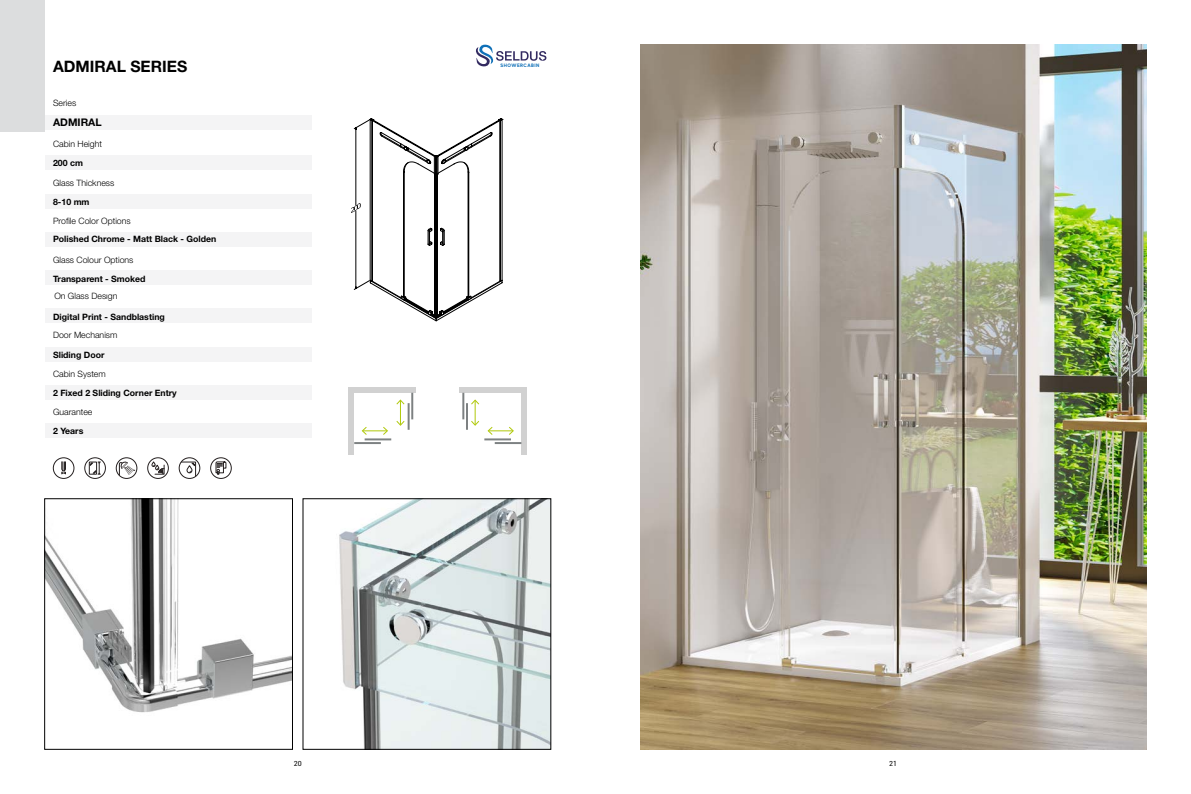
<style>
.page{position:relative;width:1191px;height:794px;background:#fff}
.page>*{position:absolute;margin:0;border:0;box-sizing:border-box;transform-origin:0 0}
.t1{font:700 15.75px "Helvetica Neue";color:#000}
.t2{font:700 10.5px "Helvetica Neue";color:#000}
.t3{font:700 8.75px "Helvetica Neue";color:#000}
.t4{font:300 8.75px "Helvetica Neue";color:#000}
.t5{font:7px "Roboto";color:#000}
.t6{font:700 4.9px "MADE Evolve Sans";letter-spacing:.1em;color:#0f70b8}
</style>
<div class="page">
<img style="left:46px;top:500px;width:245px;height:213px">
<div style="left:44px;top:498px;width:249px;height:251px;border:1px solid #000"></div>
<img style="left:339px;top:500px;width:210px;height:247px">
<div style="left:0;top:0;width:45px;height:132px;background:#dcddde"></div>
<img style="left:351px;top:207px;width:3px;height:6px">
<svg style="left:354px;top:118px;width:149px;height:203px"></svg>
<div style="left:348px;top:387px;width:68px;height:6px;background:#d1d1d1"></div>
<div style="left:348px;top:387px;width:6px;height:68px;background:#d1d1d1"></div>
<hr style="left:354px;top:442px;width:27px;height:2px;background:#7d8182">
<hr style="left:365px;top:438px;width:26px;height:2px;background:#7d8182">
<hr style="left:411px;top:393px;width:2px;height:26px;background:#7d8182">
<hr style="left:407px;top:403px;width:2px;height:27px;background:#7d8182">
<svg style="left:362px;top:427px;width:26px;height:8px"></svg>
<svg style="left:396px;top:399px;width:8px;height:27px"></svg>
<div style="left:459px;top:387px;width:68px;height:6px;background:#d1d1d1"></div>
<div style="left:521px;top:387px;width:6px;height:68px;background:#d1d1d1"></div>
<hr style="left:495px;top:442px;width:26px;height:2px;background:#7d8182">
<hr style="left:484px;top:438px;width:27px;height:2px;background:#7d8182">
<hr style="left:462px;top:393px;width:2px;height:26px;background:#7d8182">
<hr style="left:466px;top:403px;width:2px;height:27px;background:#7d8182">
<svg style="left:487px;top:427px;width:27px;height:8px"></svg>
<svg style="left:471px;top:399px;width:8px;height:27px"></svg>
<svg style="left:119px;top:461px;width:16px;height:17px"></svg>
<div style="left:116px;top:457px;width:21px;height:21px;border:1px solid #241f1f;border-radius:50%"></div>
<svg style="left:151px;top:461px;width:13px;height:13px"></svg>
<div style="left:147px;top:457px;width:22px;height:21px;border:1px solid #241f1f;border-radius:50%"></div>
<svg style="left:179px;top:461px;width:17px;height:17px"></svg>
<div style="left:179px;top:457px;width:21px;height:21px;border:1px solid #241f1f;border-radius:50%"></div>
<svg style="left:216px;top:462px;width:10px;height:12px"></svg>
<div style="left:210px;top:457px;width:21px;height:21px;border:1px solid #241f1f;border-radius:50%"></div>
<svg style="left:61px;top:461px;width:5px;height:13px"></svg>
<div style="left:53px;top:457px;width:21px;height:21px;border:1px solid #241f1f;border-radius:50%"></div>
<svg style="left:89px;top:462px;width:11px;height:13px"></svg>
<div style="left:85px;top:457px;width:21px;height:21px;border:1px solid #241f1f;border-radius:50%"></div>
<img style="left:640px;top:45px;width:506px;height:704px">
<div style="left:45px;top:115px;width:267px;height:14px;background:#f4f4f5"></div>
<div style="left:45px;top:156px;width:267px;height:14px;background:#f4f4f5"></div>
<div style="left:45px;top:194px;width:267px;height:14px;background:#f4f4f5"></div>
<div style="left:45px;top:232px;width:267px;height:14px;background:#f4f4f5"></div>
<div style="left:45px;top:271px;width:267px;height:14px;background:#f4f4f5"></div>
<div style="left:45px;top:309px;width:267px;height:14px;background:#f4f4f5"></div>
<div style="left:45px;top:347px;width:267px;height:14px;background:#f4f4f5"></div>
<div style="left:45px;top:385px;width:267px;height:14px;background:#f4f4f5"></div>
<div style="left:45px;top:424px;width:267px;height:14px;background:#f4f4f5"></div>
<svg style="left:476px;top:44px;width:70px;height:23px"></svg>
<h1 class="t1" style="left:53px;top:54px;width:136px">ADMIRAL SERIES</h1>
<p class="t4" style="left:53px;top:96px;width:25px">Series</p>
<p class="t4" style="left:53px;top:137px;width:50px">Cabin Height</p>
<p class="t4" style="left:53px;top:176px;width:63px">Glass Thickness</p>
<p class="t4" style="left:53px;top:214px;width:79px">Profile Color Options</p>
<p class="t2" style="left:53px;top:114px;width:50px">ADMIRAL</p>
<p class="t3" style="left:53px;top:156px;width:31px">200 cm</p>
<p class="t3" style="left:53px;top:195px;width:38px">8-10 mm</p>
<p class="t3" style="left:53px;top:232px;width:165px">Polished Chrome - Matt Black - Golden</p>
<p class="t3" style="left:53px;top:272px;width:94px">Transparent - Smoked</p>
<p class="t4" style="left:53px;top:252px;width:82px">Glass Colour Options</p>
<p class="t4" style="left:54px;top:289px;width:65px">On Glass Desıgn</p>
<p class="t3" style="left:53px;top:310px;width:113px">Digital Print - Sandblasting</p>
<p class="t4" style="left:53px;top:328px;width:66px">Door Mechanism</p>
<p class="t4" style="left:53px;top:366px;width:54px">Cabin System</p>
<p class="t4" style="left:53px;top:405px;width:41px">Guarantee</p>
<p class="t3" style="left:53px;top:347px;width:53px">Sliding Door</p>
<p class="t3" style="left:53px;top:386px;width:125px">2 Fixed 2 Sliding Corner Entry</p>
<p class="t3" style="left:53px;top:424px;width:32px">2 Years</p>
<p class="t6" style="left:500px;top:62px;width:41px">SHOWERCABIN</p>
<p class="t5" style="left:294px;top:759px;width:9px">20</p>
<p class="t5" style="left:889px;top:759px;width:9px">21</p>
</div>
